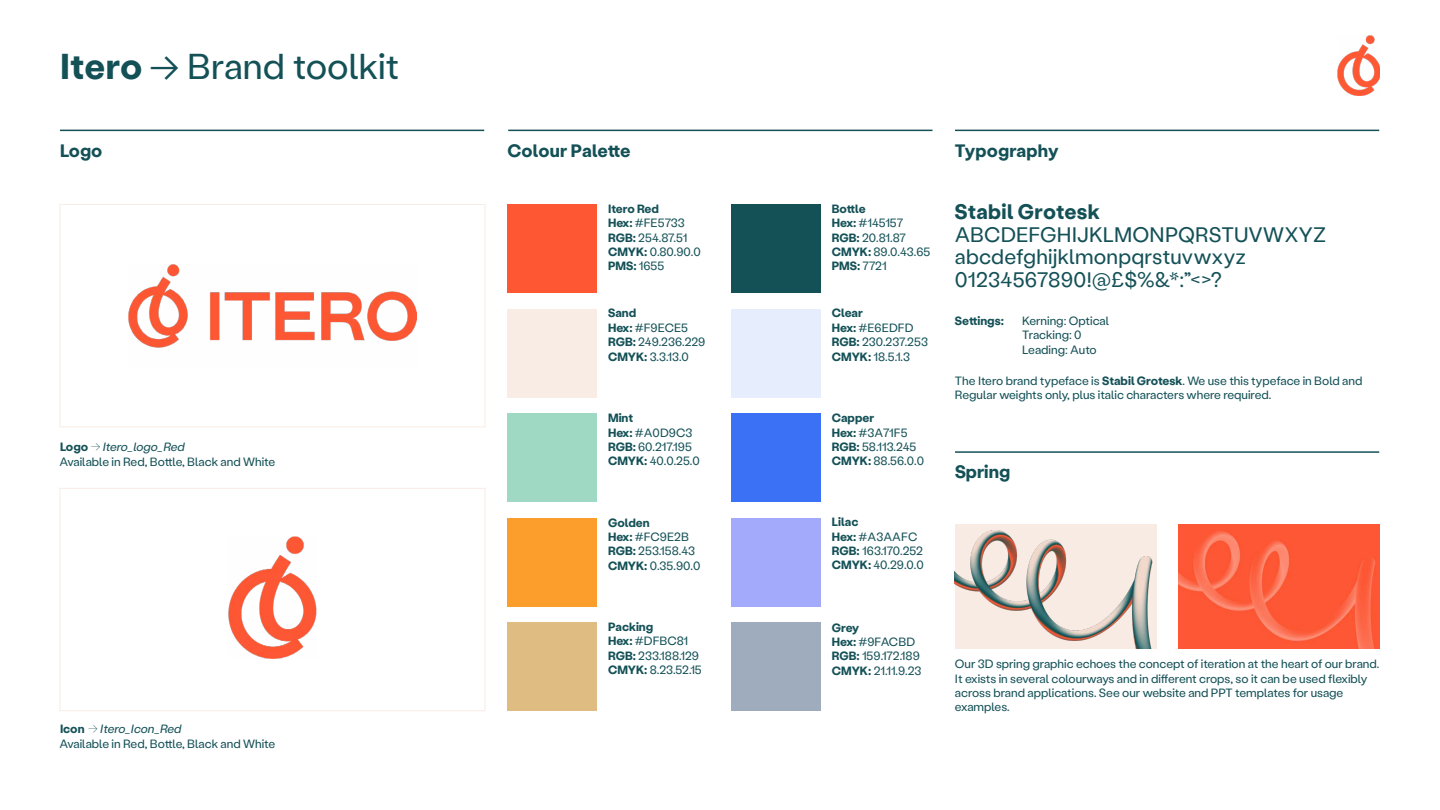
<style>
.page{position:relative;width:1440px;height:810px;background:#fff}
.page>*{position:absolute;margin:0;border:0;box-sizing:border-box;transform-origin:0 0}
.t1{font:36px "Stabil Grotesk";color:#145157}
.t2{font:21px/22.5px "Stabil Grotesk";letter-spacing:.01em;color:#145157}
.t3{font:700 21px "Stabil Grotesk";letter-spacing:.015em;color:#145157}
.t4{font:700 18px "Stabil Grotesk";color:#145157}
.t5{font:12px/14.4px "Stabil Grotesk";color:#145157}
.t6{font:italic 12px "Stabil Grotesk";color:#145157}
.t7{font:700 12px "Stabil Grotesk";color:#145157}
.s1{font-weight:700}
.s2{font-weight:700;font-style:normal}
.s3{font-style:normal}
</style>
<div class="page">
<div style="left:60px;top:204px;width:425px;height:223px;border:1px solid #f9ece5"></div>
<div style="left:60px;top:488px;width:425px;height:223px;border:1px solid #f9ece5"></div>
<img style="left:129px;top:264px;width:288px;height:84px">
<img style="left:228px;top:537px;width:88px;height:121px">
<img style="left:955px;top:524px;width:201px;height:125px">
<img style="left:1179px;top:524px;width:201px;height:125px">
<div style="left:508px;top:204px;width:89px;height:89px;background:#fe5733"></div>
<div style="left:731px;top:204px;width:90px;height:89px;background:#145157"></div>
<div style="left:508px;top:309px;width:89px;height:88px;background:#f9ece5"></div>
<div style="left:731px;top:309px;width:90px;height:88px;background:#e6edfd"></div>
<div style="left:508px;top:414px;width:89px;height:88px;background:#a0d9c3"></div>
<div style="left:731px;top:414px;width:90px;height:88px;background:#3a71f5"></div>
<div style="left:508px;top:518px;width:89px;height:89px;background:#fc9e2b"></div>
<div style="left:731px;top:518px;width:90px;height:89px;background:#a3aafc"></div>
<div style="left:508px;top:623px;width:89px;height:88px;background:#dfbc81"></div>
<div style="left:731px;top:623px;width:90px;height:88px;background:#9facbd"></div>
<hr style="left:60px;top:130px;width:424px;height:1px;background:#145157">
<hr style="left:508px;top:130px;width:425px;height:1px;background:#145157">
<hr style="left:955px;top:130px;width:424px;height:1px;background:#145157">
<hr style="left:955px;top:451px;width:424px;height:2px;background:#145157">
<img style="left:1337px;top:36px;width:43px;height:59px">
<h1 class="t1" style="left:60px;top:42px;width:341px"><span class="s1">Itero</span> → Brand toolkit</h1>
<h3 class="t4" style="left:60px;top:139px;width:44px">Logo</h3>
<h3 class="t4" style="left:508px;top:139px;width:125px">Colour Palette</h3>
<h3 class="t4" style="left:955px;top:139px;width:105px">Typography</h3>
<p class="t6" style="left:60px;top:439px;width:126px"><span class="s2">Logo</span> <span class="s3">→</span> Itero_logo_Red</p>
<p class="t5" style="left:59px;top:454px;width:217px">Available in Red, Bottle, Black and White</p>
<p class="t6" style="left:60px;top:721px;width:123px"><span class="s2">Icon</span> <span class="s3">→</span> Itero_Icon_Red</p>
<p class="t5" style="left:59px;top:736px;width:217px">Available in Red, Bottle, Black and White</p>
<p class="t5" style="left:608px;top:201px;width:94px"><span class="s1">Itero Red<br>Hex:</span> #FE5733<br><span class="s1">RGB:</span> 254.87.51<br><span class="s1">CMYK:</span> 0.80.90.0<br><span class="s1">PMS:</span> 1655</p>
<p class="t5" style="left:608px;top:305px;width:99px"><span class="s1">Sand<br>Hex:</span> #F9ECE5<br><span class="s1">RGB:</span> 249.236.229<br><span class="s1">CMYK:</span> 3.3.13.0</p>
<p class="t5" style="left:608px;top:410px;width:93px"><span class="s1">Mint<br>Hex:</span> #A0D9C3<br><span class="s1">RGB:</span> 60.217.195<br><span class="s1">CMYK:</span> 40.0.25.0</p>
<p class="t5" style="left:608px;top:515px;width:94px"><span class="s1">Golden<br>Hex:</span> #FC9E2B<br><span class="s1">RGB:</span> 253.158.43<br><span class="s1">CMYK:</span> 0.35.90.0</p>
<p class="t5" style="left:608px;top:619px;width:95px"><span class="s1">Packing<br>Hex:</span> #DFBC81<br><span class="s1">RGB:</span> 233.188.129<br><span class="s1">CMYK:</span> 8.23.52.15</p>
<p class="t5" style="left:832px;top:201px;width:100px"><span class="s1">Bottle<br>Hex:</span> #145157<br><span class="s1">RGB:</span> 20.81.87<br><span class="s1">CMYK:</span> 89.0.43.65<br><span class="s1">PMS:</span> 7721</p>
<p class="t5" style="left:832px;top:305px;width:98px"><span class="s1">Clear<br>Hex:</span> #E6EDFD<br><span class="s1">RGB:</span> 230.237.253<br><span class="s1">CMYK:</span> 18.5.1.3</p>
<p class="t5" style="left:832px;top:410px;width:94px"><span class="s1">Capper<br>Hex:</span> #3A71F5<br><span class="s1">RGB:</span> 58.113.245<br><span class="s1">CMYK:</span> 88.56.0.0</p>
<p class="t5" style="left:832px;top:514px;width:93px"><span class="s1">Lilac<br>Hex:</span> #A3AAFC<br><span class="s1">RGB:</span> 163.170.252<br><span class="s1">CMYK:</span> 40.29.0.0</p>
<p class="t5" style="left:832px;top:620px;width:91px"><span class="s1">Grey<br>Hex:</span> #9FACBD<br><span class="s1">RGB:</span> 159.172.189<br><span class="s1">CMYK:</span> 21.11.9.23</p>
<h2 class="t3" style="left:955px;top:198px;width:147px">Stabil Grotesk</h2>
<h2 class="t2" style="left:955px;top:222px;width:373px">ABCDEFGHIJKLMONPQRSTUVWXYZ abcdefghijklmonpqrstuvwxyz<br>01234567890!@£$%&amp;*:”&lt;&gt;?</h2>
<p class="t7" style="left:955px;top:313px;width:51px">Settings:</p>
<p class="t5" style="left:1022px;top:313px;width:88px">Kerning: Optical<br>Tracking: 0<br>Leading: Auto</p>
<p class="t5" style="left:955px;top:373px;width:409px">The Itero brand typeface is <span class="s1">Stabil Grotesk</span>. We use this typeface in Bold and<br>Regular weights only, plus italic characters where required.</p>
<h3 class="t4" style="left:955px;top:459px;width:57px">Spring</h3>
<p class="t5" style="left:955px;top:656px;width:426px">Our 3D spring graphic echoes the concept of iteration at the heart of our brand.<br>It exists in several colourways and in different crops, so it can be used flexibly across brand applications. See our website and PPT templates for usage examples.</p>
</div>
